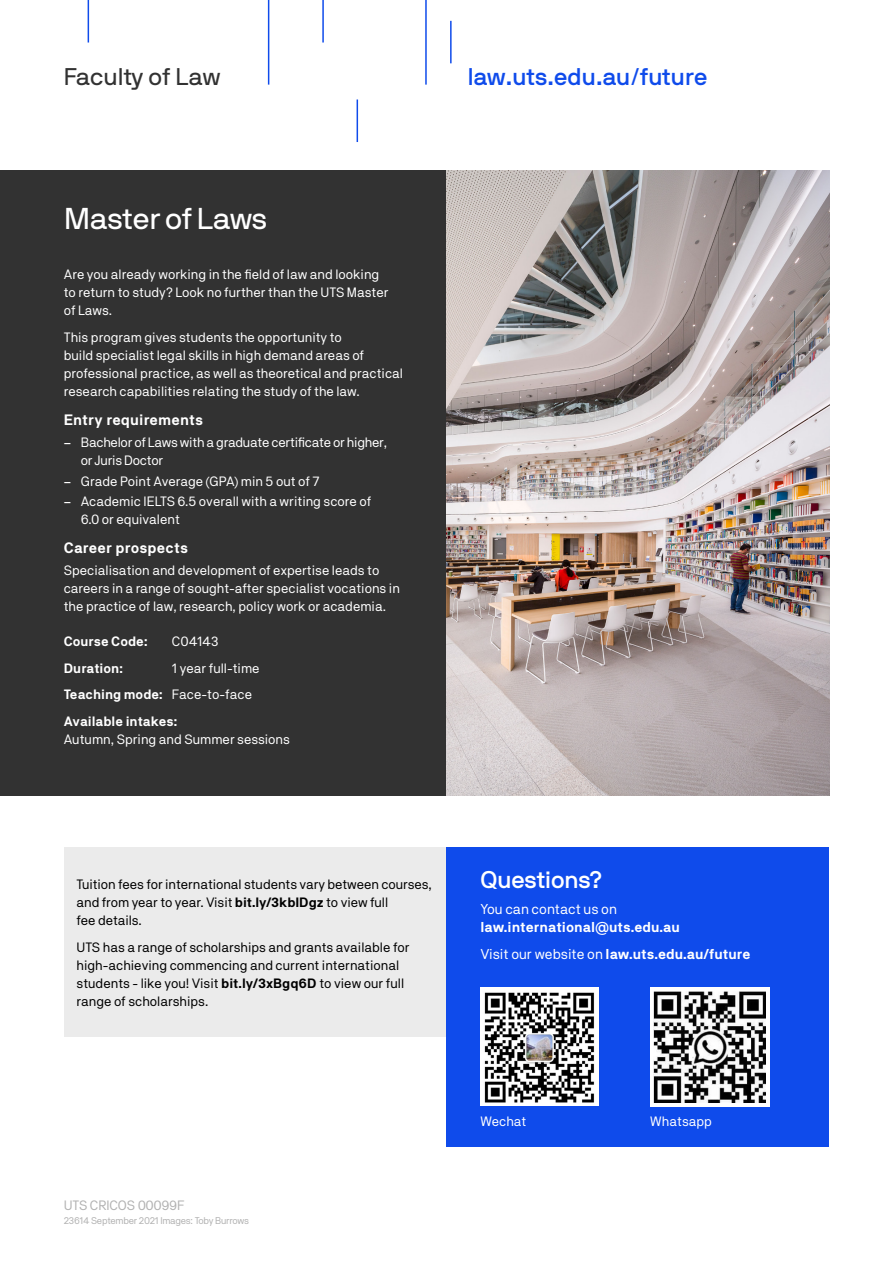
<style>
.page{position:relative;width:893px;height:1263px;background:#fff}
.page>*{position:absolute;margin:0;border:0;box-sizing:border-box;transform-origin:0 0}
.t1{font:30px "NB International Pro";color:#fff}
.t2{font:500 24px "NB International Pro";letter-spacing:.005em;color:#0f4beb}
.t3{font:24px "NB International Pro";letter-spacing:.01em;color:#323232}
.t4{font:500 24px "NB International Pro";color:#fff}
.t5{font:700 15px "NB Akademie";letter-spacing:.005em;color:#fff}
.t6{font:700 14.25px/26.5px "NB Akademie";color:#fff}
.t7{font:14.25px "NB Akademie";color:#fff}
.t8{font:13.5px/18px "NB Akademie";color:#fff}
.t9{font:13.5px/18px "NB Akademie";color:#000}
.t10{font:700 13.5px/26.5px "NB Akademie";color:#fff}
.t11{font:13.5px/18px "NB Akademie";letter-spacing:-.02em;color:#fff}
.t12{font:13.5px "NB Akademie";letter-spacing:-.02em;color:#b2b2b2}
.t13{font:9.75px "NB Akademie";letter-spacing:-.03em;color:#b2b2b2}
.s1{font-family:"NB International Pro"}
.s2{font-weight:400}
.s3{font-weight:700}
</style>
<div class="page">
<div style="left:0;top:170px;width:446px;height:625px;background:#323232"></div>
<img style="left:446px;top:170px;width:384px;height:625px">
<hr style="left:425px;top:0;width:2px;height:85px;background:#0f4beb">
<hr style="left:268px;top:0;width:1px;height:85px;background:#0f4beb">
<hr style="left:322px;top:0;width:2px;height:43px;background:#0f4beb">
<hr style="left:88px;top:0;width:1px;height:43px;background:#0f4beb">
<hr style="left:357px;top:99px;width:1px;height:43px;background:#0f4beb">
<hr style="left:450px;top:21px;width:2px;height:42px;background:#0f4beb">
<div style="left:64px;top:847px;width:382px;height:189px;background:#ebebeb"></div>
<div style="left:446px;top:847px;width:383px;height:300px;background:#0f4beb"></div>
<div style="left:480px;top:988px;width:118px;height:118px;background:#fff"></div>
<img style="left:484px;top:992px;width:110px;height:110px">
<div style="left:650px;top:988px;width:119px;height:119px;background:#fff"></div>
<img style="left:654px;top:991px;width:111px;height:112px">
<h2 class="t3" style="left:64px;top:63px;width:158px">Faculty of Law</h2>
<h2 class="t2" style="left:468px;top:63px;width:241px">law.uts.edu.au/future</h2>
<h1 class="t1" style="left:64px;top:201px;width:205px">Master of Laws</h1>
<p class="t8" style="left:64px;top:265px;width:326px">Are you already working in the field of law and looking to return to study? Look no further than the UTS Master of Laws.</p>
<p class="t8" style="left:64px;top:328px;width:341px">This program gives students the opportunity to<br>build specialist legal skills in high demand areas of professional practice, as well as theoretical and practical research capabilities relating the study of the law.</p>
<p class="t5" style="left:64px;top:411px;width:141px">Entry requirements</p>
<p class="t11" style="left:81px;top:433px;width:308px;text-indent:-17px"><span class="s1">–</span> Bachelor of Laws with a graduate certificate or higher, or Juris Doctor</p>
<p class="t8" style="left:64px;top:472px;width:257px"><span class="s1">–</span> Grade Point Average (GPA) min 5 out of 7</p>
<p class="t8" style="left:81px;top:492px;width:292px;text-indent:-17px"><span class="s1">–</span> Academic IELTS 6.5 overall with a writing score of<br>6.0 or equivalent</p>
<p class="t5" style="left:64px;top:539px;width:126px">Career prospects</p>
<p class="t8" style="left:64px;top:561px;width:338px">Specialisation and development of expertise leads to careers in a range of sought-after specialist vocations in the practice of law, research, policy work or academia.</p>
<p class="t10" style="left:64px;top:628px;width:85px">Course Code:</p>
<p class="t8" style="left:172px;top:632px;width:48px">C04143</p>
<p class="t10" style="left:64px;top:655px;width:61px">Duration:</p>
<p class="t10" style="left:64px;top:655px;width:197px;text-indent:108px"><span class="s2">1 year full-time<br></span>Teaching mode: <span class="s2">Face-to-face<br></span>Available intakes:</p>
<p class="t8" style="left:64px;top:730px;width:228px">Autumn, Spring and Summer sessions</p>
<p class="t9" style="left:77px;top:875px;width:357px">Tuition fees for international students vary between courses, and from year to year. Visit <span class="s3">bit.ly/3kbIDgz</span> to view full<br>fee details.</p>
<p class="t9" style="left:77px;top:937px;width:334px">UTS has a range of scholarships and grants available for high-achieving commencing and current international students - like you! Visit <span class="s3">bit.ly/3xBgq6D</span> to view our full range of scholarships.</p>
<p class="t12" style="left:64px;top:1197px;width:122px">UTS CRICOS 00099F</p>
<p class="t13" style="left:64px;top:1214px;width:187px">23614 September 2021 Images: Toby Burrows</p>
<h2 class="t4" style="left:480px;top:866px;width:123px">Questions?</h2>
<p class="t7" style="left:480px;top:901px;width:138px">You can contact us on</p>
<p class="t6" style="left:480px;top:914px;width:272px">law.international@uts.edu.au<br><span class="s2">Visit our website on</span> law.uts.edu.au/future</p>
<p class="t8" style="left:480px;top:1112px;width:47px">Wechat</p>
<p class="t8" style="left:650px;top:1112px;width:63px">Whatsapp</p>
</div>
